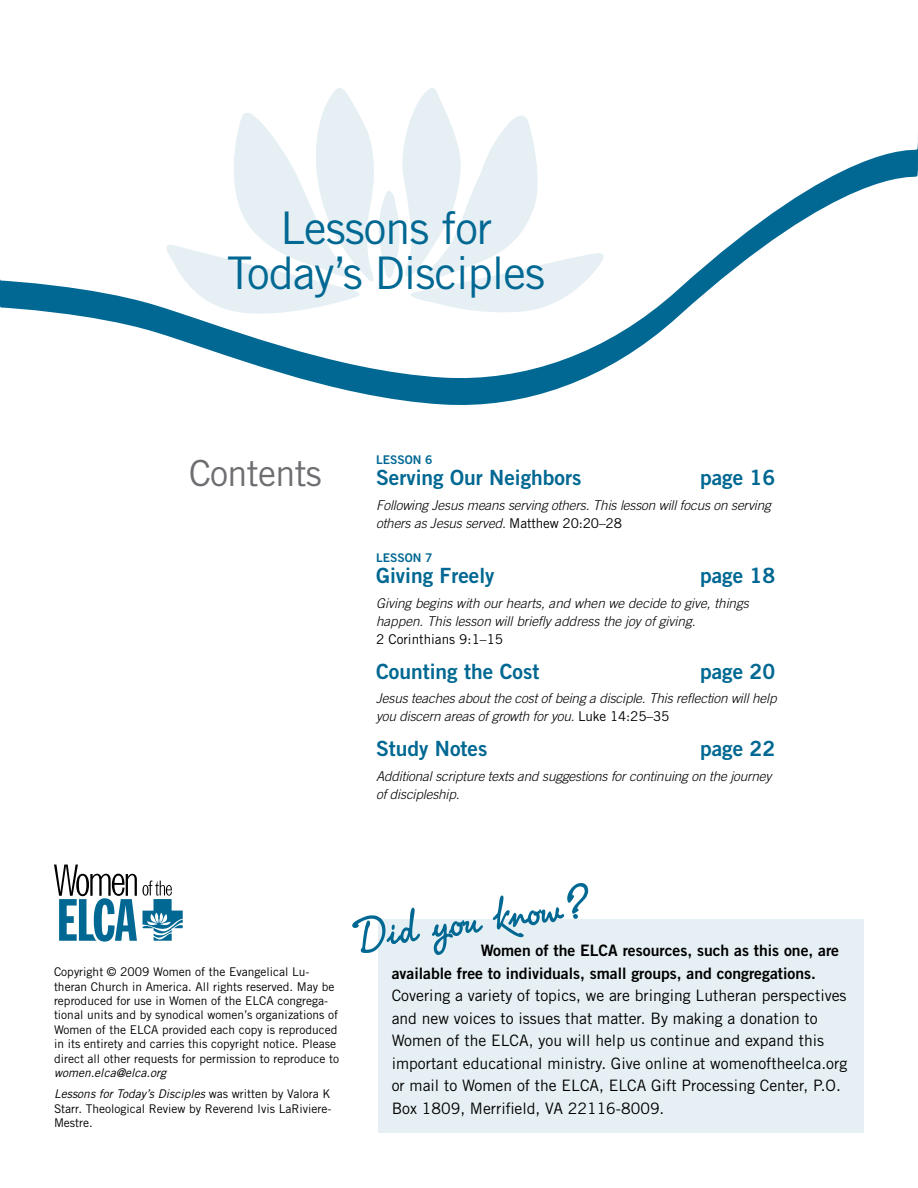
<style>
.page{position:relative;width:918px;height:1188px;background:#fff}
.page>*{position:absolute;margin:0;border:0;box-sizing:border-box;transform-origin:0 0}
.t1{font:48px "PR8 Charade";color:#006892}
.t2{font:45px/45px "Trade Gothic";letter-spacing:-.02em;color:#006892;text-align:center}
.t3{font:36px "Trade Gothic";letter-spacing:-.02em;color:#6d6e71}
.t4{font:21px "Trade Gothic Bold Two";color:#006892}
.t5{font:15.75px/22.5px "Trade Gothic";color:#000}
.t6{font:15.75px/22.5px "Trade Gothic Bold Two";color:#000}
.t7{font:italic 300 13.5px/18px "Trade Gothic";letter-spacing:-.01em;color:#000}
.t8{font:13.5px "Trade Gothic";color:#000}
.t9{font:12px/14.4px "Trade Gothic";color:#000}
.t10{font:italic 12px/21.1px "Trade Gothic";color:#000}
.t11{font:12px "Trade Gothic Bold Two";color:#006892}
.s1{font-weight:400;font-style:normal}
.s2{font-style:normal}
</style>
<div class="page">
<svg style="left:239px;top:88px;width:291px;height:40px"></svg>
<svg style="left:0;top:128px;width:918px;height:277px"></svg>
<svg style="left:54px;top:865px;width:129px;height:77px"></svg>
<div style="left:378px;top:919px;width:486px;height:213px;background:#e6f0f4"></div>
<h2 class="t2" style="left:227px;top:205px;width:319px">Lessons for<br>Today’s Disciples</h2>
<h3 class="t3" style="left:189px;top:451px;width:134px">Contents</h3>
<p class="t11" style="left:376px;top:452px;width:58px">Lesson 6</p>
<h3 class="t4" style="left:376px;top:465px;width:207px">Serving Our Neighbors</h3>
<h3 class="t4" style="left:700px;top:465px;width:77px">page 16</h3>
<p class="t7" style="left:376px;top:496px;width:396px">Following Jesus means serving others. This lesson will focus on serving others as Jesus served. <span class="s1">Matthew 20:20–28</span></p>
<p class="t11" style="left:376px;top:551px;width:58px">Lesson 7</p>
<h3 class="t4" style="left:376px;top:563px;width:120px">Giving Freely</h3>
<h3 class="t4" style="left:700px;top:563px;width:77px">page 18</h3>
<p class="t7" style="left:376px;top:594px;width:374px">Giving begins with our hearts, and when we decide to give, things happen. This lesson will briefly address the joy of giving.</p>
<p class="t8" style="left:376px;top:631px;width:129px">2 Corinthians 9:1–15</p>
<h3 class="t4" style="left:376px;top:658px;width:165px">Counting the Cost</h3>
<h3 class="t4" style="left:700px;top:658px;width:77px">page 20</h3>
<p class="t7" style="left:376px;top:689px;width:402px">Jesus teaches about the cost of being a disciple. This reflection will help you discern areas of growth for you. <span class="s1">Luke 14:25–35</span></p>
<h3 class="t4" style="left:376px;top:735px;width:113px">Study N otes</h3>
<h3 class="t4" style="left:700px;top:735px;width:77px">page 22</h3>
<p class="t7" style="left:376px;top:767px;width:397px">Additional scripture texts and suggestions for continuing on the journey of discipleship.</p>
<p class="t9" style="left:54px;top:965px;width:287px">Copyright © 2009 Women of the Evangelical Lu&shy;theran Church in America. All rights reserved. May be reproduced for use in Women of the ELCA congrega&shy;tional units and by synodical women’s organizations of Women of the ELCA provided each copy is reproduced in its entirety and carries this copyright notice. Please direct all other requests for permission to reproduce to</p>
<p class="t10" style="left:54px;top:1062px;width:278px">women.elca@elca.org<br>Lessons for Today’s Disciples <span class="s2">was written by Valora K</span></p>
<p class="t9" style="left:54px;top:1101px;width:279px">Starr. Theological Review by Reverend Ivis LaRiviere-<br>Mestre.</p>
<h1 class="t1" style="left:347px;top:903px;width:240px;rotate:-8deg">Did you know?</h1>
<p class="t6" style="left:392px;top:939px;width:449px;text-indent:89px">Women of the ELCA resources, such as this one, are available free to individuals, small groups, and congregations.</p>
<p class="t5" style="left:392px;top:984px;width:457px">Covering a variety of topics, we are bringing Lutheran perspectives and new voices to issues that matter. By making a donation to Women of the ELCA, you will help us continue and expand this important educational ministry. Give online at womenoftheelca.org or mail to Women of the ELCA, ELCA Gift Processing Center, P.O.<br>Box 1809, Merrifield, VA 22116-8009.</p>
</div>
